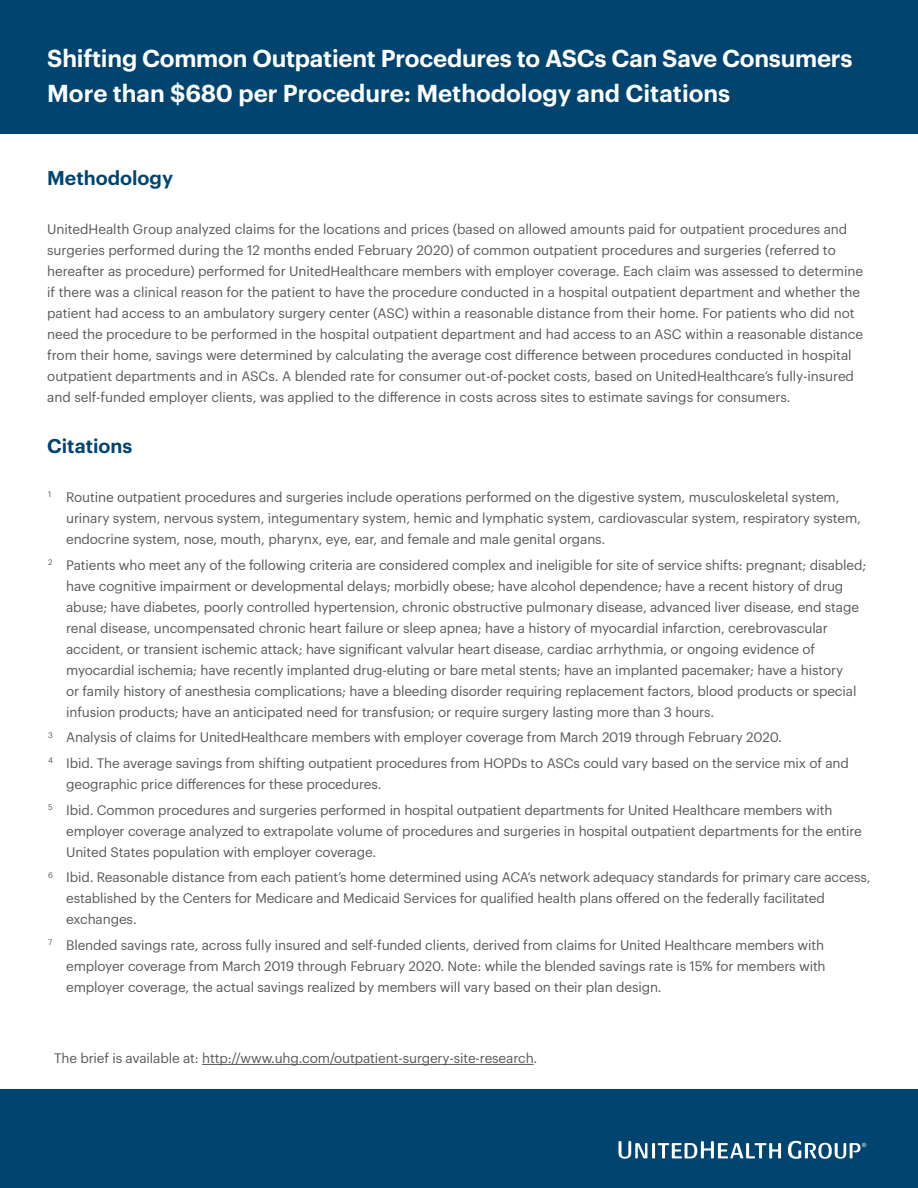
<style>
.page{position:relative;width:918px;height:1188px;background:#fff}
.page>*{position:absolute;margin:0;border:0;box-sizing:border-box;transform-origin:0 0}
.t1{font:600 24px/34.5px "Graphik";letter-spacing:-.01em;color:#fff}
.t2{font:600 19.5px "Graphik";color:#00446f}
.t3{font:13.5px/21px "Graphik";letter-spacing:-.01em;color:#56595a}
</style>
<div class="page">
<div style="left:0;top:1090px;width:918px;height:98px;background:#00446f"></div>
<div style="left:0;top:0;width:918px;height:134px;background:#00446f"></div>
<hr style="left:652px;top:1143px;width:3px;height:15px;background:#fff">
<svg style="left:619px;top:1141px;width:28px;height:18px"></svg>
<svg style="left:658px;top:1141px;width:123px;height:17px"></svg>
<svg style="left:788px;top:1141px;width:78px;height:18px"></svg>
<hr style="left:202px;top:1064px;width:332px;height:1px;background:#56595a">
<h1 class="t1" style="left:47px;top:39px;width:807px">Shifting Common Outpatient Procedures to ASCs Can Save Consumers<br>More than $680 per Procedure: Methodology and Citations</h1>
<h2 class="t2" style="left:47px;top:163px;width:127px">Methodology</h2>
<p class="t3" style="left:47px;top:217px;width:817px">UnitedHealth Group analyzed claims for the locations and prices (based on allowed amounts paid for outpatient procedures and surgeries performed during the 12 months ended February 2020) of common outpatient procedures and surgeries (referred to hereafter as procedure) performed for UnitedHealthcare members with employer coverage. Each claim was assessed to determine if there was a clinical reason for the patient to have the procedure conducted in a hospital outpatient department and whether the patient had access to an ambulatory surgery center (ASC) within a reasonable distance from their home. For patients who did not need the procedure to be performed in the hospital outpatient department and had access to an ASC within a reasonable distance from their home, savings were determined by calculating the average cost difference between procedures conducted in hospital outpatient departments and in ASCs. A blended rate for consumer out-of-pocket costs, based on UnitedHealthcare’s fully-insured and self-funded employer clients, was applied to the difference in costs across sites to estimate savings for consumers.</p>
<h2 class="t2" style="left:47px;top:431px;width:87px">Citations</h2>
<p class="t3" style="left:66px;top:485px;width:796px;text-indent:-18px"><sup>1</sup> Routine outpatient procedures and surgeries include operations performed on the digestive system, musculoskeletal system, urinary system, nervous system, integumentary system, hemic and lymphatic system, cardiovascular system, respiratory system, endocrine system, nose, mouth, pharynx, eye, ear, and female and male genital organs.</p>
<p class="t3" style="left:66px;top:553px;width:802px;text-indent:-18px"><sup>2</sup> Patients who meet any of the following criteria are considered complex and ineligible for site of service shifts: pregnant; disabled; have cognitive impairment or developmental delays; morbidly obese; have alcohol dependence; have a recent history of drug abuse; have diabetes, poorly controlled hypertension, chronic obstructive pulmonary disease, advanced liver disease, end stage renal disease, uncompensated chronic heart failure or sleep apnea; have a history of myocardial infarction, cerebrovascular accident, or transient ischemic attack; have significant valvular heart disease, cardiac arrhythmia, or ongoing evidence of myocardial ischemia; have recently implanted drug-eluting or bare metal stents; have an implanted pacemaker; have a history<br>or family history of anesthesia complications; have a bleeding disorder requiring replacement factors, blood products or special infusion products; have an anticipated need for transfusion; or require surgery lasting more than 3 hours.</p>
<p class="t3" style="left:48px;top:723px;width:802px;line-height:25.7px"><sup>3</sup> Analysis of claims for UnitedHealthcare members with employer coverage from March 2019 through February 2020.<br><sup>4</sup> Ibid. The average savings from shifting outpatient procedures from HOPDs to ASCs could vary based on the service mix of and</p>
<p class="t3" style="left:48px;top:770px;width:786px;line-height:25.7px;text-indent:18px">geographic price differences for these procedures.<br><sup>5</sup> Ibid. Common procedures and surgeries performed in hospital outpatient departments for United Healthcare members with</p>
<p class="t3" style="left:66px;top:819px;width:797px">employer coverage analyzed to extrapolate volume of procedures and surgeries in hospital outpatient departments for the entire<br>United States population with employer coverage.</p>
<p class="t3" style="left:66px;top:866px;width:806px;text-indent:-18px"><sup>6</sup> Ibid. Reasonable distance from each patient’s home determined using ACA’s network adequacy standards for primary care access, established by the Centers for Medicare and Medicaid Services for qualified health plans offered on the federally facilitated exchanges.</p>
<p class="t3" style="left:66px;top:933px;width:761px;text-align:justify;text-indent:-18px"><sup>7</sup> Blended savings rate, across fully insured and self-funded clients, derived from claims for United Healthcare members with employer coverage from March 2019 through February 2020. Note: while the blended savings rate is 15% for members with employer coverage, the actual savings realized by members will vary based on their plan design.</p>
<p class="t3" style="left:54px;top:1047px;width:485px">The brief is available at: http://www.uhg.com/outpatient-surgery-site-research.</p>
</div>
